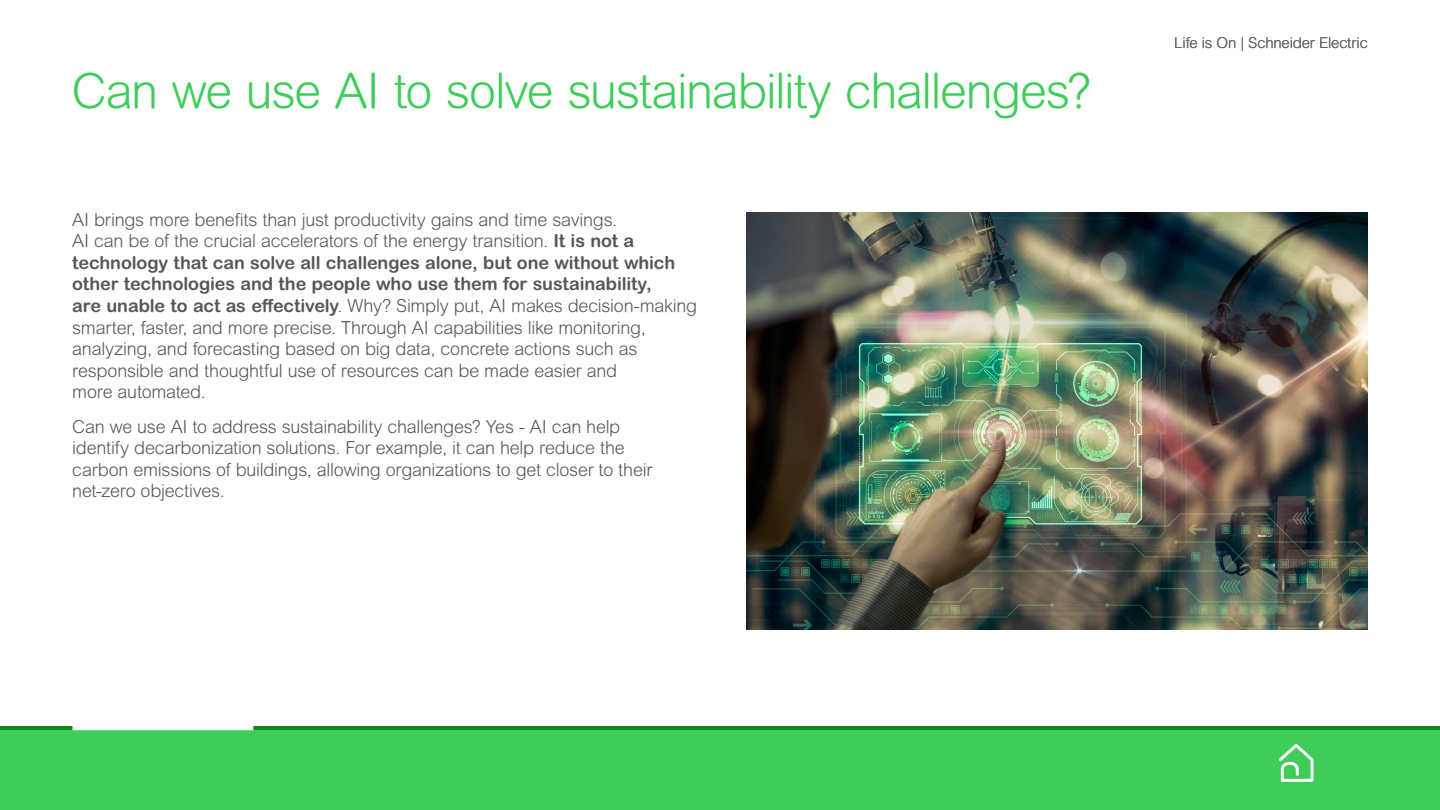
<style>
.page{position:relative;width:1440px;height:810px;background:#fff}
.page>*{position:absolute;margin:0;border:0;box-sizing:border-box;transform-origin:0 0}
.t1{font:300 48.75px "Arial Rounded MT Pro";letter-spacing:-.025em;color:#3dcd58}
.t2{font:300 18px/21.6px "Arial Rounded MT Pro";letter-spacing:-.015em;color:#575757}
.t3{font:300 15px "Arial Rounded MT Pro";letter-spacing:-.01em;color:#626469}
.s1{font-weight:700}
</style>
<div class="page">
<div style="left:0;top:726px;width:1440px;height:84px;background:#3dcd58"></div>
<hr style="left:0;top:726px;width:1440px;height:4px;background:#0c881e">
<svg style="left:1279px;top:744px;width:35px;height:38px"></svg>
<svg style="left:73px;top:726px;width:180px;height:4px"></svg>
<img style="left:747px;top:212px;width:621px;height:418px">
<h1 class="t1" style="left:72px;top:63px;width:1021px">Can we use AI to solve sustainability challenges?</h1>
<p class="t2" style="left:72px;top:209px;width:627px">AI brings more benefits than just productivity gains and time savings.<br>AI can be of the crucial accelerators of the energy transition. <span class="s1">It is not a technology that can solve all challenges alone, but one without which other technologies and the people who use them for sustainability,<br>are unable to act as effectively</span>. Why? Simply put, AI makes decision-making smarter, faster, and more precise. Through AI capabilities like monitoring, analyzing, and forecasting based on big data, concrete actions such as responsible and thoughtful use of resources can be made easier and<br>more automated.</p>
<p class="t2" style="left:72px;top:416px;width:582px">Can we use AI to address sustainability challenges? Yes - AI can help identify decarbonization solutions. For example, it can help reduce the carbon emissions of buildings, allowing organizations to get closer to their net-zero objectives.</p>
<p class="t3" style="left:1174px;top:34px;width:195px">Life is On | Schneider Electric</p>
</div>
